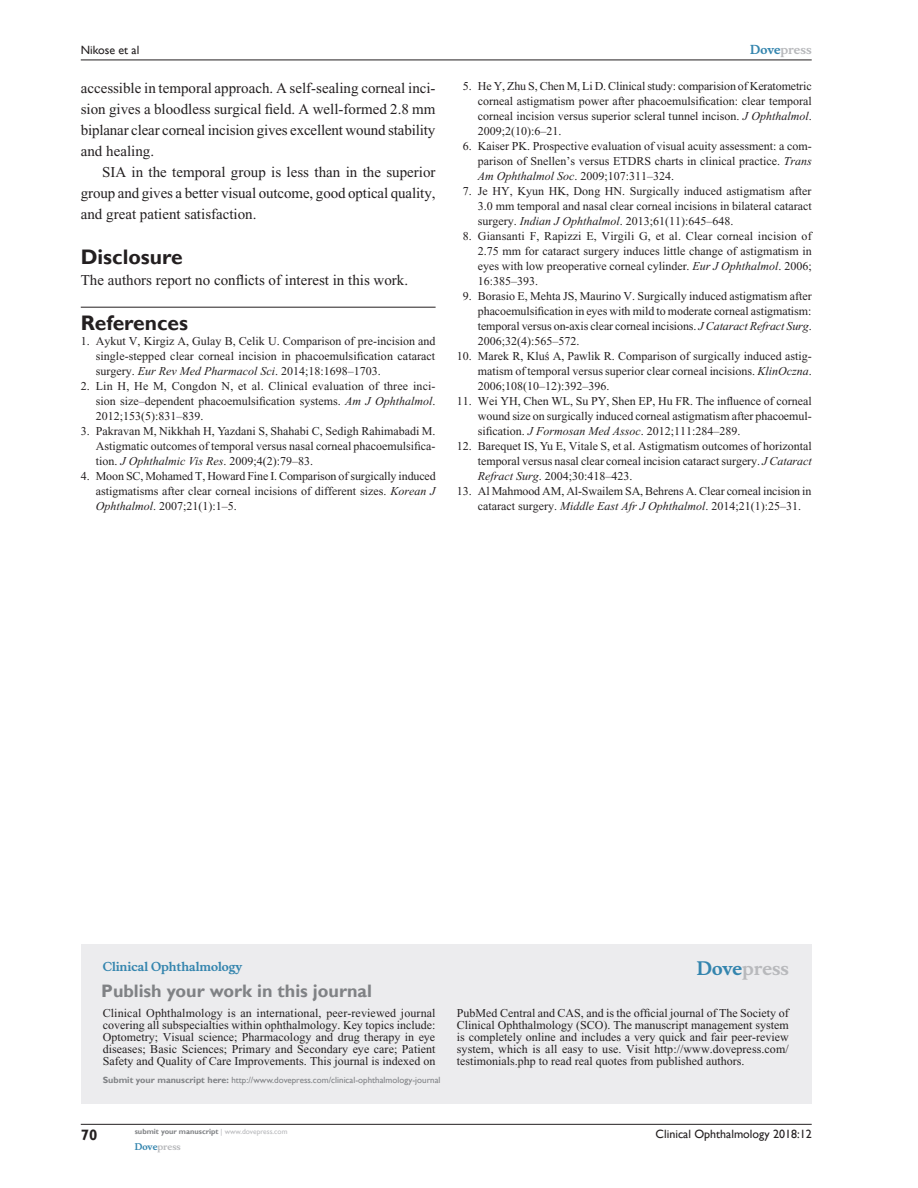
<style>
.page{position:relative;width:918px;height:1188px;background:#fff}
.page>*{position:absolute;margin:0;border:0;box-sizing:border-box;transform-origin:0 0}
.RefH{font:700 21px "Gill Sans";color:#231f20}
.PromBx-H1{font:700 18px "Gill Sans";color:#808285}
.PromBx-Brand{font:700 18px "Musee";color:#b8b9bc}
.TxF{font:15px/21px "Times New Roman";color:#231f20;text-align:justify}
.Tx{font:15px/21px "Times New Roman";color:#231f20;text-align:justify}
.t1{font:700 15px "Gill Sans";color:#231f20}
.RefNL2{font:12px/15px "Times New Roman";color:#231f20;text-align:justify}
.RefNL1{font:12px/15px "Times New Roman";color:#231f20;text-align:justify}
.PromBx-Tx{font:12px/12px "Times New Roman";color:#231f20;text-align:justify}
.t2{font:12px "Gill Sans";color:#231f20}
.PromBx-JrnlName{font:700 12px "Musee";color:#3485ae}
.t3{font:700 12px "Musee";color:#b8b9bc}
.PromBx-SubmitMssWebA{font:9px "Gill Sans";color:#808285}
.t4{font:700 9px "Musee";color:#b8b9bc}
.t5{font:700 7.5px "Gill Sans";color:#808285}
.s1{font-style:italic}
.s2{color:#3485ae}
.s3{font-style:inherit}
.s4{font-weight:700}
.s5{font-weight:400;color:#b8b9bc}
</style>
<div class="page">
<div style="left:81px;top:944px;width:731px;height:159px;background:#ececee"></div>
<hr style="left:81px;top:1124px;width:731px;height:1px;background:#231f20">
<hr style="left:81px;top:60px;width:731px;height:1px;background:#231f20">
<hr style="left:81px;top:307px;width:355px;height:1px;background:#231f20">
<p class="t2" style="left:81px;top:43px;width:60px">Nikose et al</p>
<p class="TxF" style="left:81px;top:77px;width:356px">accessible in temporal approach. A self-sealing corneal inci&shy;sion gives a bloodless surgical field. A well-formed 2.8 mm biplanar clear corneal incision gives excellent wound stability and healing.</p>
<p class="Tx" style="left:81px;top:161px;width:356px;text-indent:21px">SIA in the temporal group is less than in the superior group and gives a better visual outcome, good optical quality, and great patient satisfaction.</p>
<h1 class="RefH" style="left:81px;top:244px;width:103px">Disclosure</h1>
<p class="TxF" style="left:81px;top:269px;width:329px">The authors report no conflicts of interest in this work.</p>
<p class="RefH" style="left:81px;top:310px;width:109px">References</p>
<p class="RefNL1" style="left:96px;top:334px;width:341px;text-indent:-15px">1. Aykut V, Kirgiz A, Gulay B, Celik U. Comparison of pre-incision and single-stepped clear corneal incision in phacoemulsification cataract surgery. <span class="s1">Eur Rev Med Pharmacol Sci</span>. 2014;18:1698–1703.</p>
<p class="RefNL1" style="left:96px;top:379px;width:341px;text-indent:-15px">2. Lin H, He M, Congdon N, et al. Clinical evaluation of three inci&shy;sion size–dependent phacoemulsification systems. <span class="s1">Am J Ophthalmol</span>.<br>2012;153(5):831–839.</p>
<p class="RefNL1" style="left:96px;top:424px;width:341px;text-indent:-15px">3. Pakravan M, Nikkhah H, Yazdani S, Shahabi C, Sedigh Rahimabadi M.<br>Astigmatic outcomes of temporal versus nasal corneal phacoemulsifica&shy;tion. <span class="s1">J Ophthalmic Vis Res</span>. 2009;4(2):79–83.</p>
<p class="RefNL1" style="left:96px;top:469px;width:342px;text-indent:-15px">4. Moon SC, Mohamed T, Howard Fine I. Comparison of surgically induced astigmatisms after clear corneal incisions of different sizes. <span class="s1">Korean J Ophthalmol</span>. 2007;21(1):1–5.</p>
<p class="t3" style="left:750px;top:43px;width:63px"><span class="s2">Dove</span>press</p>
<p class="RefNL2" style="left:478px;top:79px;width:335px;text-indent:-15px">5. He Y, Zhu S, Chen M, Li D. Clinical study: comparision of Keratometric corneal astigmatism power after phacoemulsification: clear temporal corneal incision versus superior scleral tunnel incison. <span class="s1">J Ophthalmol</span>.<br>2009;2(10):6–21.</p>
<p class="RefNL2" style="left:478px;top:139px;width:335px;text-indent:-15px">6. Kaiser PK. Prospective evaluation of visual acuity assessment: a com&shy;parison of Snellen’s versus ETDRS charts in clinical practice. <span class="s1">Trans Am Ophthalmol Soc</span>. 2009;107:311–324.</p>
<p class="RefNL2" style="left:478px;top:184px;width:335px;text-indent:-15px">7. Je HY, Kyun HK, Dong HN. Surgically induced astigmatism after 3.0 mm temporal and nasal clear corneal incisions in bilateral cataract surgery. <span class="s1">Indian J Ophthalmol</span>. 2013;61(11):645–648.</p>
<p class="RefNL2" style="left:478px;top:229px;width:335px;text-indent:-15px">8. Giansanti F, Rapizzi E, Virgili G, et al. Clear corneal incision of 2.75 mm for cataract surgery induces little change of astigmatism in eyes with low preoperative corneal cylinder. <span class="s1">Eur J Ophthalmol</span>. 2006; 16:385–393.</p>
<p class="RefNL2" style="left:478px;top:289px;width:335px;text-indent:-15px">9. Borasio E, Mehta JS, Maurino V. Surgically induced astigmatism after phacoemulsification in eyes with mild to moderate corneal astigmatism: temporal versus on-axis clear corneal incisions. <span class="s1">J Cataract Refract Surg</span>.<br>2006;32(4):565–572.</p>
<p class="RefNL2" style="left:478px;top:349px;width:335px;text-indent:-21px">10. Marek R, Klu<span class="s3">ś</span> A, Pawlik R. Comparison of surgically induced astig&shy;matism of temporal versus superior clear corneal incisions. <span class="s1">KlinOczna</span>.<br>2006;108(10–12):392–396.</p>
<p class="RefNL2" style="left:478px;top:394px;width:335px;text-indent:-21px">11. Wei YH, Chen WL, Su PY, Shen EP, Hu FR. The influence of corneal wound size on surgically induced corneal astigmatism after phacoemul&shy;sification. <span class="s1">J Formosan Med Assoc</span>. 2012;111:284–289.</p>
<p class="RefNL2" style="left:478px;top:439px;width:335px;text-indent:-21px">12. Barequet IS, Yu E, Vitale S, et al. Astigmatism outcomes of horizontal temporal versus nasal clear corneal incision cataract surgery. <span class="s1">J Cataract Refract Surg</span>. 2004;30:418–423.</p>
<p class="RefNL2" style="left:478px;top:484px;width:335px;text-indent:-21px">13. Al Mahmood AM, Al-Swailem SA, Behrens A. Clear corneal incision in cataract surgery. <span class="s1">Middle East Afr J Ophthalmol</span>. 2014;21(1):25–31.</p>
<p class="PromBx-JrnlName" style="left:103px;top:959px;width:141px">Clinical Ophthalmology</p>
<p class="PromBx-H1" style="left:101px;top:980px;width:272px">Publish your work in this journal</p>
<p class="PromBx-Brand" style="left:697px;top:958px;width:94px"><span class="s2">Dove</span>press</p>
<p class="PromBx-Tx" style="left:103px;top:1007px;width:334px">Clinical Ophthalmology is an international, peer-reviewed journal covering all subspecialties within ophthalmology. Key topics include:<br>Optometry; Visual science; Pharmacology and drug therapy in eye diseases; Basic Sciences; Primary and Secondary eye care; Patient Safety and Quality of Care Improvements. This journal is indexed on</p>
<p class="PromBx-Tx" style="left:457px;top:1007px;width:333px">PubMed Central and CAS, and is the official journal of The Society of Clinical Ophthalmology (SCO). The manuscript management system is completely online and includes a very quick and fair peer-review system, which is all easy to use. Visit http://www.dovepress.com/ testimonials.php to read real quotes from published authors.</p>
<p class="PromBx-SubmitMssWebA" style="left:103px;top:1075px;width:339px"><span class="s4">Submit your manuscript here:</span> http://www.dovepress.com/clinical-ophthalmology-journal</p>
<p class="t1" style="left:81px;top:1126px;width:18px">70</p>
<p class="t5" style="left:135px;top:1127px;width:154px">submit your manuscript <span class="s5">| www.dovepress.com</span></p>
<p class="t4" style="left:135px;top:1141px;width:48px"><span class="s2">Dove</span>press</p>
<p class="t2" style="left:656px;top:1127px;width:158px">Clinical Ophthalmology 2018:12</p>
</div>
